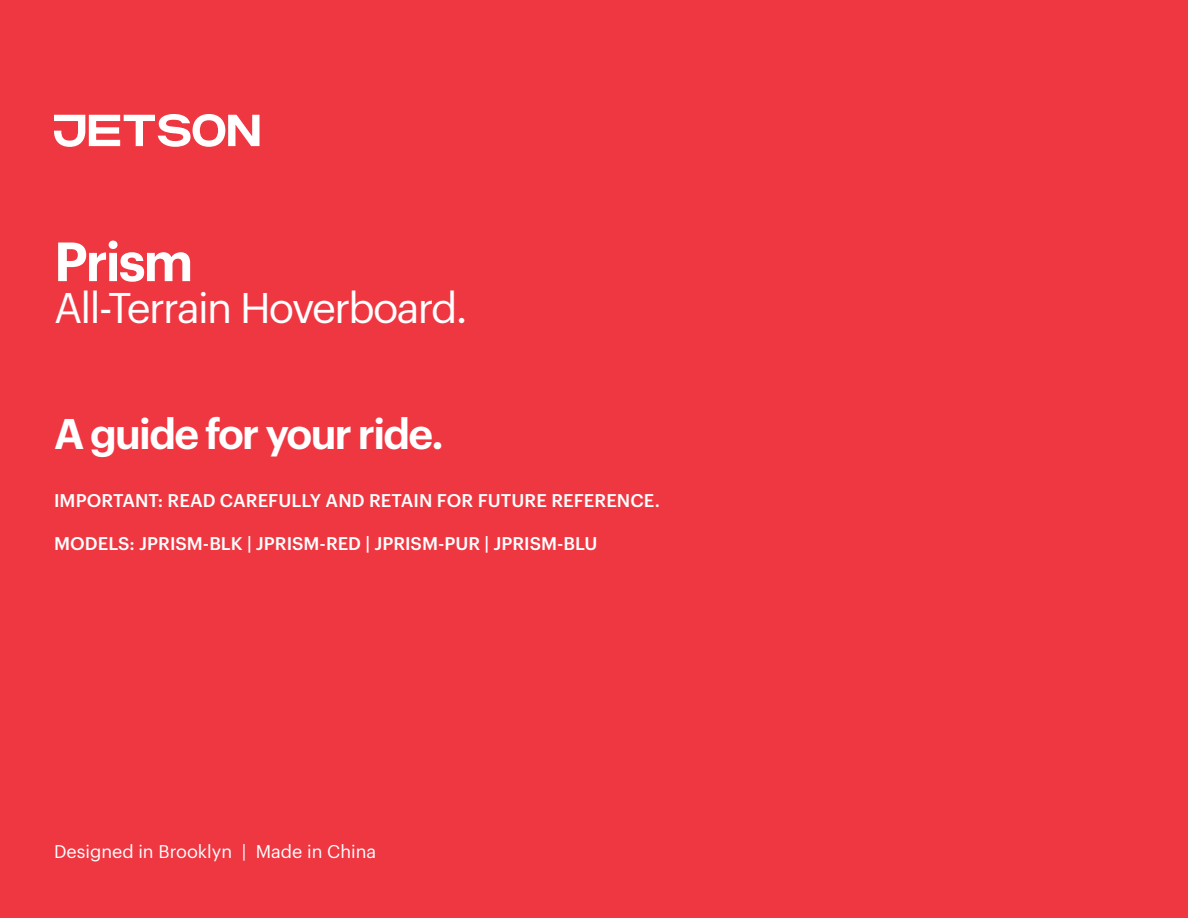
<style>
.page{position:relative;width:1188px;height:918px;background:#ef3742}
.page>*{position:absolute;margin:0;border:0;box-sizing:border-box;transform-origin:0 0}
.t1{font:600 54px "Graphik";letter-spacing:-.04em;color:#fff}
.t2{font:42px "Graphik";letter-spacing:-.04em;color:#fff}
.t3{font:600 42px "Graphik";letter-spacing:-.04em;color:#fff}
.t4{font:500 18px "Graphik";letter-spacing:.005em;color:#fff}
.t5{font:18px "Graphik";color:#fff}
</style>
<div class="page">
<svg style="left:54px;top:114px;width:206px;height:33px"></svg>
<p class="t1" style="left:54px;top:220px;width:141px">Prism</p>
<p class="t2" style="left:54px;top:276px;width:415px">All-Terrain Hoverboard.</p>
<p class="t3" style="left:54px;top:402px;width:391px">A guide for your ride.</p>
<p class="t4" style="left:54px;top:487px;width:607px">IMPORTANT: READ CAREFULLY AND RETAIN FOR FUTURE REFERENCE.</p>
<p class="t4" style="left:54px;top:530px;width:545px">MODELS: JPRISM-BLK | JPRISM-RED | JPRISM-PUR | JPRISM-BLU</p>
<p class="t5" style="left:54px;top:838px;width:324px">Designed in Brooklyn | Made in China</p>
</div>
